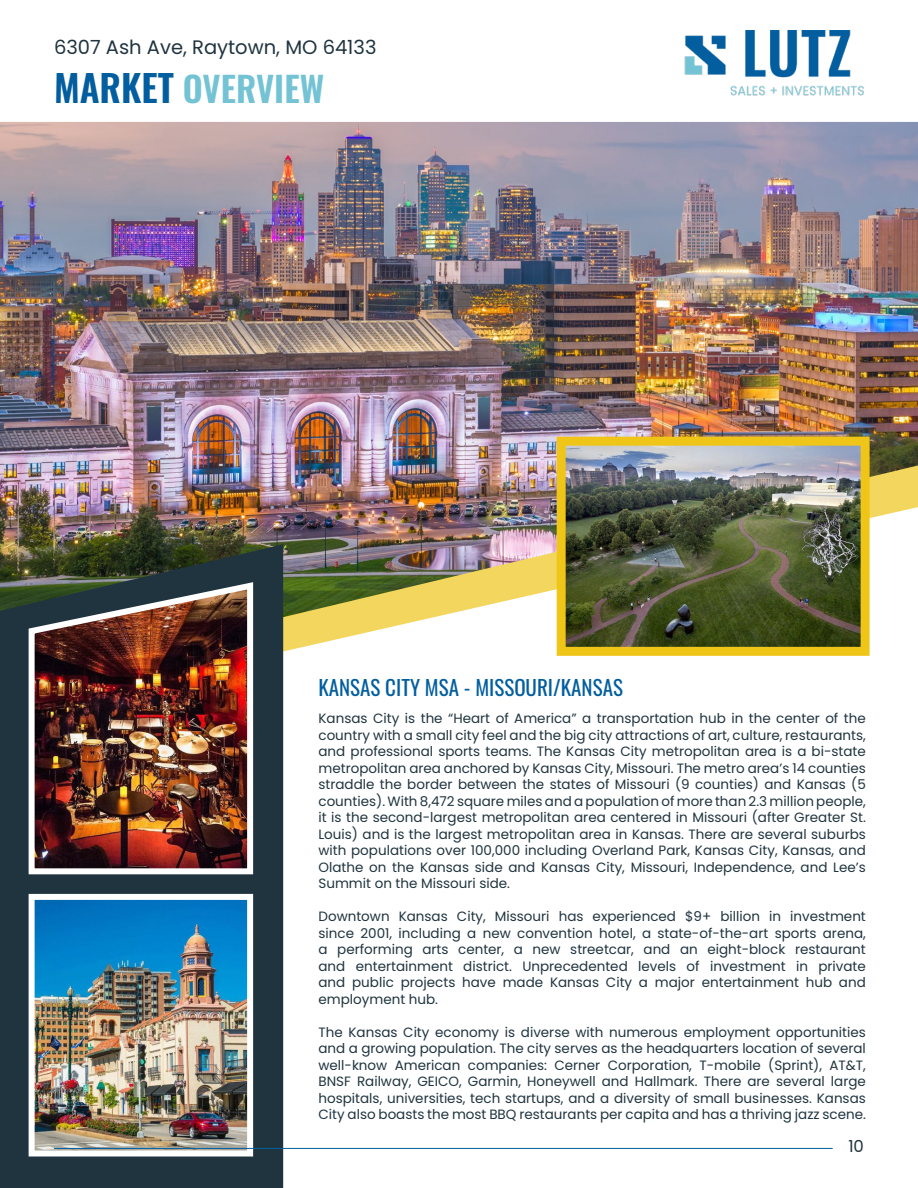
<style>
.page{position:relative;width:918px;height:1188px;background:#fff}
.page>*{position:absolute;margin:0;border:0;box-sizing:border-box;transform-origin:0 0}
.t1{font:600 34.8px "Oswald";color:#74c3d4}
.t2{font:21px "Oswald";color:#035e9f}
.t3{font:19.5px "Poppins";color:#20343f}
.t4{font:16.5px "Poppins";color:#20343f}
.t5{font:13.5px/16.5px "Poppins";color:#20343f;text-align:justify}
.s1{font-size:37.05px;color:#035e9f}
</style>
<div class="page">
<img style="left:684px;top:30px;width:180px;height:66px">
<img style="left:0;top:122px;width:918px;height:563px">
<img style="left:567px;top:447px;width:293px;height:199px">
<div style="left:557px;top:437px;width:313px;height:219px;border:9px solid #efc517"></div>
<svg style="left:0;top:544px;width:283px;height:644px;background:#24373b"></svg>
<img style="left:25px;top:578px;width:231px;height:299px">
<img style="left:36px;top:901px;width:210px;height:248px">
<div style="left:29px;top:894px;width:224px;height:262px;border:6px solid #fff"></div>
<hr style="left:54px;top:1148px;width:779px;height:1px;background:#035e9f">
<h3 class="t3" style="left:54px;top:36px;width:324px">6307 Ash Ave, Raytown, MO 64133</h3>
<h1 class="t1" style="left:54px;top:58px;width:272px"><span class="s1">MARKET</span> OVERVIEW</h1>
<h2 class="t2" style="left:318px;top:669px;width:306px">KANSAS CITY MSA - MISSOURI/KANSAS</h2>
<p class="t5" style="left:318px;top:711px;width:549px">Kansas City is the “Heart of America” a transportation hub in the center of the country with a small city feel and the big city attractions of art, culture, restaurants, and professional sports teams. The Kansas City metropolitan area is a bi-state metropolitan area anchored by Kansas City, Missouri. The metro area’s 14 counties straddle the border between the states of Missouri (9 counties) and Kansas (5 counties). With 8,472 square miles and a population of more than 2.3 million people, it is the second-largest metropolitan area centered in Missouri (after Greater St.<br>Louis) and is the largest metropolitan area in Kansas. There are several suburbs with populations over 100,000 including Overland Park, Kansas City, Kansas, and Olathe on the Kansas side and Kansas City, Missouri, Independence, and Lee’s Summit on the Missouri side.</p>
<p class="t5" style="left:318px;top:908px;width:549px">Downtown Kansas City, Missouri has experienced $9+ billion in investment since 2001, including a new convention hotel, a state-of-the-art sports arena, a performing arts center, a new streetcar, and an eight-block restaurant and entertainment district. Unprecedented levels of investment in private and public projects have made Kansas City a major entertainment hub and employment hub.</p>
<p class="t5" style="left:318px;top:1024px;width:549px">The Kansas City economy is diverse with numerous employment opportunities and a growing population. The city serves as the headquarters location of several well-know American companies: Cerner Corporation, T-mobile (Sprint), AT&amp;T, BNSF Railway, GEICO, Garmin, Honeywell and Hallmark. There are several large hospitals, universities, tech startups, and a diversity of small businesses. Kansas City also boasts the most BBQ restaurants per capita and has a thriving jazz scene.</p>
<p class="t4" style="left:848px;top:1137px;width:17px">10</p>
</div>
